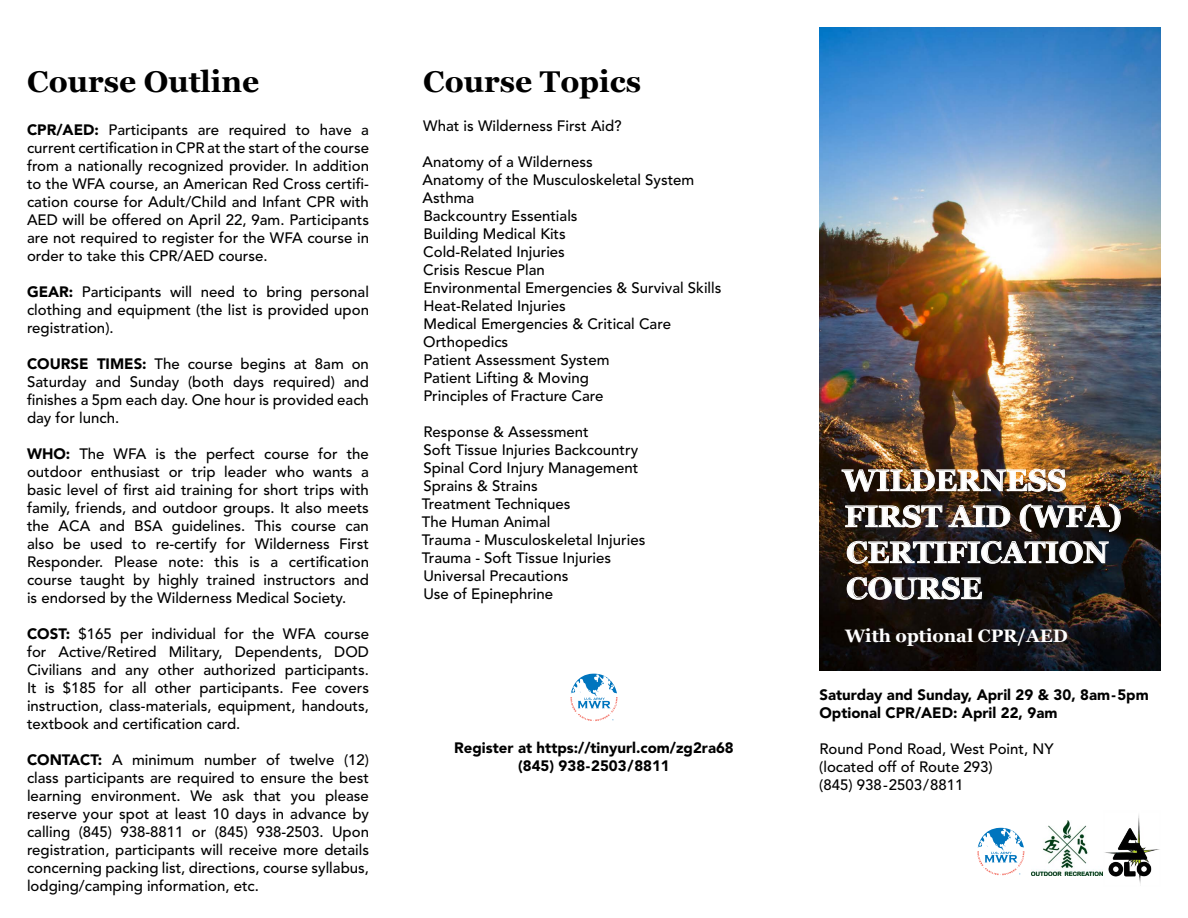
<style>
.page{position:relative;width:1188px;height:918px;background:#fff}
.page>*{position:absolute;margin:0;border:0;box-sizing:border-box;transform-origin:0 0}
.t1{font:700 30px/36px "Georgia";color:#fff}
.t2{font:700 30px "Georgia";color:#000}
.t3{font:700 18px "Georgia";color:#fff}
.t4{font:500 15px/18px "Avenir LT Std";color:#000;text-align:justify}
.t5{font:900 15px/18px "Avenir LT Std";color:#000}
.s1{font-weight:900}
</style>
<div class="page">
<img style="left:819px;top:27px;width:342px;height:643px">
<img style="left:842px;top:469px;width:224px;height:23px">
<svg style="left:845px;top:505px;width:97px;height:23px;background:#5a524d"></svg>
<svg style="left:949px;top:505px;width:61px;height:22px"></svg>
<svg style="left:1020px;top:504px;width:101px;height:28px;background:#433f3b"></svg>
<img style="left:847px;top:541px;width:262px;height:23px">
<svg style="left:847px;top:577px;width:135px;height:23px;background:#504c4d"></svg>
<img style="left:1104px;top:815px;width:56px;height:69px">
<svg style="left:977px;top:828px;width:47px;height:48px"></svg>
<img style="left:1031px;top:820px;width:71px;height:56px">
<svg style="left:571px;top:674px;width:46px;height:47px"></svg>
<h1 class="t2" style="left:27px;top:63px;width:234px">Course Outline</h1>
<h1 class="t2" style="left:423px;top:63px;width:219px">Course Topics</h1>
<p class="t4" style="left:27px;top:121px;width:344px"><span class="s1">CPR/AED:</span> Participants are required to have a current certification in CPR at the start of the course from a nationally recognized provider. In addition to the WFA course, an American Red Cross certifi&shy;cation course for Adult/Child and Infant CPR with AED will be offered on April 22, 9am. Participants are not required to register for the WFA course in order to take this CPR/AED course.</p>
<p class="t4" style="left:27px;top:283px;width:344px"><span class="s1">GEAR:</span> Participants will need to bring personal clothing and equipment (the list is provided upon registration).</p>
<p class="t4" style="left:27px;top:355px;width:343px"><span class="s1">COURSE TIMES:</span> The course begins at 8am on Saturday and Sunday (both days required) and finishes a 5pm each day. One hour is provided each day for lunch.</p>
<p class="t4" style="left:27px;top:445px;width:344px"><span class="s1">WHO:</span> The WFA is the perfect course for the outdoor enthusiast or trip leader who wants a basic level of first aid training for short trips with family, friends, and outdoor groups. It also meets the ACA and BSA guidelines. This course can also be used to re-certify for Wilderness First Responder. Please note: this is a certification course taught by highly trained instructors and is endorsed by the Wilderness Medical Society.</p>
<p class="t4" style="left:27px;top:625px;width:344px"><span class="s1">COST:</span> $165 per individual for the WFA course for Active/Retired Military, Dependents, DOD Civilians and any other authorized participants.<br>It is $185 for all other participants. Fee covers instruction, class-materials, equipment, handouts, textbook and certification card.</p>
<p class="t4" style="left:27px;top:751px;width:344px"><span class="s1">CONTACT:</span> A minimum number of twelve (12) class participants are required to ensure the best learning environment. We ask that you please reserve your spot at least 10 days in advance by calling (845) 938-8811 or (845) 938-2503. Upon registration, participants will receive more details concerning packing list, directions, course syllabus, lodging/camping information, etc.</p>
<p class="t4" style="left:423px;top:117px;width:200px">What is Wilderness First Aid?</p>
<p class="t4" style="left:423px;top:153px;width:300px;text-align:left">Anatomy of a Wilderness<br>Anatomy of the Musculoskeletal System<br>Asthma<br>Backcountry Essentials<br>Building Medical Kits<br>Cold-Related Injuries<br>Crisis Rescue Plan<br>Environmental Emergencies &amp; Survival Skills<br>Heat-Related Injuries<br>Medical Emergencies &amp; Critical Care<br>Orthopedics<br>Patient Assessment System<br>Patient Lifting &amp; Moving<br>Principles of Fracture Care</p>
<p class="t4" style="left:422px;top:423px;width:225px;text-align:left">Response &amp; Assessment<br>Soft Tissue Injuries Backcountry<br>Spinal Cord Injury Management<br>Sprains &amp; Strains<br>Treatment Techniques<br>The Human Animal<br>Trauma - Musculoskeletal Injuries<br>Trauma - Soft Tissue Injuries<br>Universal Precautions<br>Use of Epinephrine</p>
<p class="t5" style="left:454px;top:739px;width:281px;text-align:center">Register at https://tinyurl.com/zg2ra68 (845) 938-2503/8811</p>
<h1 class="t1" style="left:843px;top:462px;width:281px">WILDERNESS<br>FIRST AID (WFA)<br>CERTIFICATION<br>COURSE</h1>
<p class="t3" style="left:845px;top:624px;width:224px">With optional CPR/AED</p>
<p class="t5" style="left:819px;top:686px;width:331px">Saturday and Sunday, April 29 &amp; 30, 8am-5pm<br>Optional CPR/AED: April 22, 9am</p>
<p class="t4" style="left:819px;top:740px;width:236px;text-align:left">Round Pond Road, West Point, NY (located off of Route 293)<br>(845) 938-2503/8811</p>
</div>
